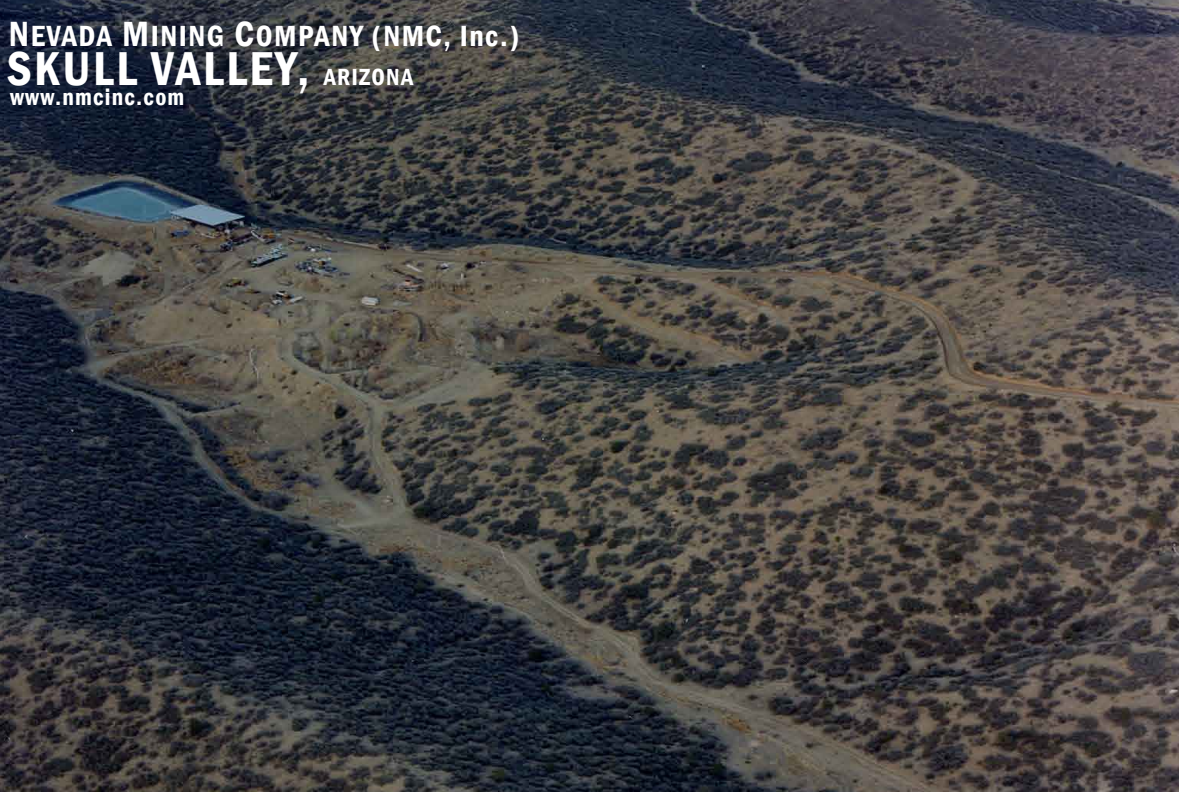
<style>
.page{position:relative;width:1179px;height:792px;background:#fff}
.page>*{position:absolute;margin:0;border:0;box-sizing:border-box;transform-origin:0 0}
.t1{font:600 condensed 48.8px "Franklin Gothic";letter-spacing:.05em;color:#fff}
.t2{font:600 condensed 30px "Franklin Gothic";letter-spacing:.05em;color:#fff}
.t3{font:600 condensed 24px "Franklin Gothic";letter-spacing:.05em;color:#fff}
.s1{font-size:36px}
.s2{font-size:24px}
</style>
<div class="page">
<img style="left:0;top:0;width:1179px;height:792px">
<p class="t2" style="left:9px;top:15px;width:512px"><span class="s1">N</span>EVADA <span class="s1">M</span>INING <span class="s1">C</span>OMPANY (NMC, Inc.)</p>
<h1 class="t1" style="left:7px;top:36px;width:408px">SKULL VALLEY, <span class="s2">ARIZONA</span></h1>
<p class="t3" style="left:10px;top:81px;width:176px">www.nmcinc.com</p>
</div>
